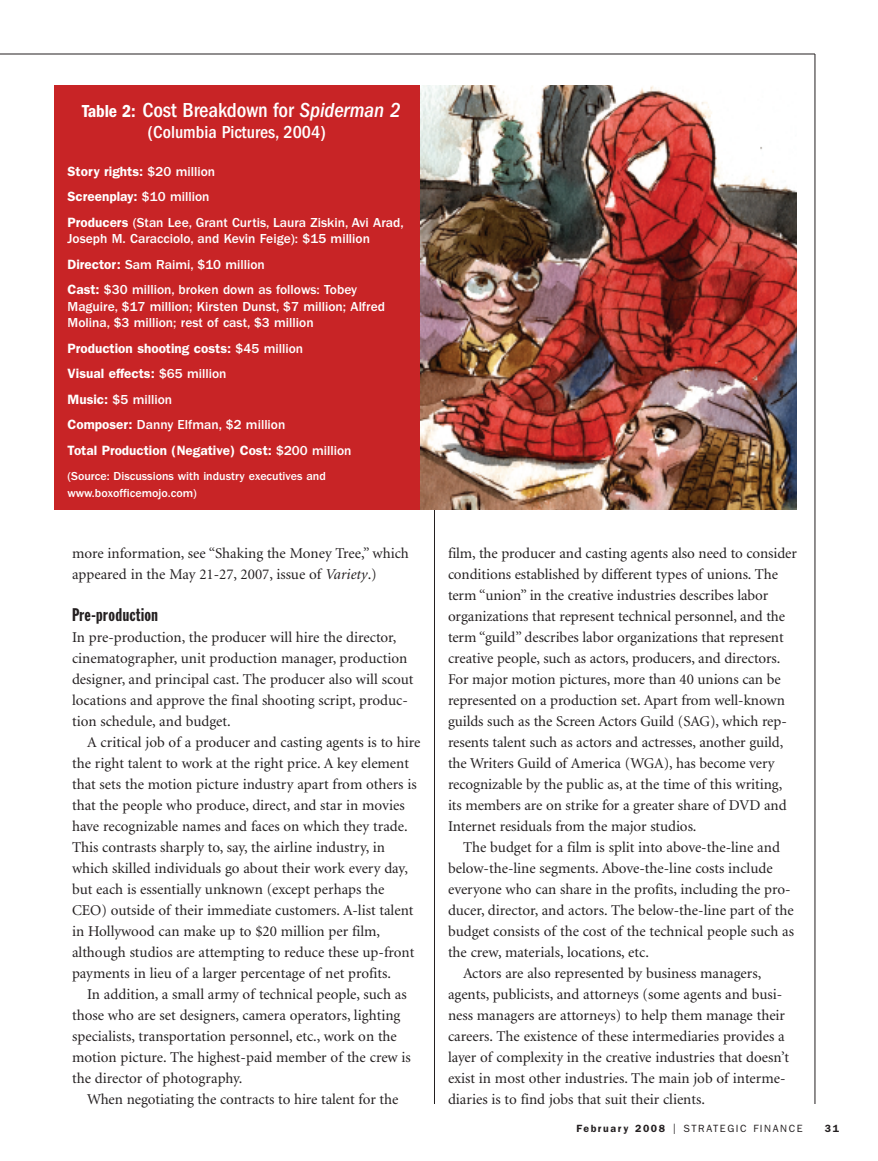
<style>
.page{position:relative;width:878px;height:1161px;background:#fff}
.page>*{position:absolute;margin:0;border:0;box-sizing:border-box;transform-origin:0 0}
.t1{font:500 condensed 21px "Franklin Gothic";letter-spacing:-.005em;color:#fff}
.t2{font:500 condensed 18px "Franklin Gothic";color:#fff}
.t3{font:18px "Franklin Gothic Extra Cond";letter-spacing:.025em;color:#231f20}
.t4{font:15px/21px "Minion";color:#231f20}
.t5{font:500 13.5px/25.5px "Franklin Gothic";color:#fff}
.t6{font:600 13.5px/25.5px "Franklin Gothic";color:#fff}
.t7{font:500 12px/16.5px "Franklin Gothic";color:#fff}
.t8{font:10.5px "Franklin Gothic";letter-spacing:.15em;color:#231f20}
.t9{font:600 10.5px "Franklin Gothic";color:#231f20}
.s1{font-weight:600;font-size:18px}
.s2{font-style:italic}
.s3{font-weight:600}
.s4{font-weight:500}
.s5{font-size:15px}
</style>
<div class="page">
<hr style="left:0;top:54px;width:814px;height:1px;background:#231f20">
<hr style="left:814px;top:54px;width:1px;height:1050px;background:#231f20">
<hr style="left:434px;top:86px;width:1px;height:1018px;background:#231f20">
<div style="left:54px;top:86px;width:367px;height:424px;background:#c82426"></div>
<img style="left:421px;top:86px;width:375px;height:424px">
<h1 class="t1" style="left:82px;top:103px;width:320px"><span class="s1">Table 2:</span> Cost Breakdown for <span class="s2">Spiderman 2</span></h1>
<p class="t2" style="left:147px;top:126px;width:180px">(Columbia Pictures, 2004)</p>
<p class="t5" style="left:68px;top:159px;width:337px"><span class="s3">Story rights:</span> $20 million<br><span class="s3">Screenplay:</span> $10 million<br><span class="s3">Producers</span> (Stan Lee, Grant Curtis, Laura Ziskin, Avi Arad,</p>
<p class="t5" style="left:68px;top:227px;width:304px">Joseph M. Caracciolo, and Kevin Feige): $15 million<br><span class="s3">Director:</span> Sam Raimi, $10 million<br><span class="s3">Cast:</span> $30 million, broken down as follows: Tobey</p>
<p class="t5" style="left:67px;top:299px;width:319px;line-height:16.5px">Maguire, $17 million; Kirsten Dunst, $7 million; Alfred<br>Molina, $3 million; rest of cast, $3 million</p>
<p class="t6" style="left:68px;top:336px;width:285px">Production shooting costs: <span class="s4">$45 million<br></span>Visual effects: <span class="s4">$65 million<br></span>Music: <span class="s4">$5 million<br></span>Composer: <span class="s4">Danny Elfman, $2 million<br></span>Total Production (Negative) Cost: <span class="s4">$200 million</span></p>
<p class="t7" style="left:68px;top:469px;width:260px">(Source: Discussions with industry executives and www.boxofficemojo.com)</p>
<p class="t4" style="left:72px;top:544px;width:338px">more information, see “Shaking the Money Tree,” which appeared in the May 21-27, 2007, issue of <span class="s2">Variety</span>.)</p>
<p class="t3" style="left:72px;top:608px;width:87px">Pre-production</p>
<p class="t4" style="left:72px;top:628px;width:343px">In pre-production, the producer will hire the director, cinematographer, unit production manager, production designer, and principal cast. The producer also will scout locations and approve the final shooting script, produc&shy;tion schedule, and budget.</p>
<p class="t4" style="left:72px;top:733px;width:350px;text-indent:15px">A critical job of a producer and casting agents is to hire the right talent to work at the right price. A key element that sets the motion picture industry apart from others is that the people who produce, direct, and star in movies have recognizable names and faces on which they trade.<br>This contrasts sharply to, say, the airline industry, in which skilled individuals go about their work every day, but each is essentially unknown (except perhaps the CEO) outside of their immediate customers. A-list talent in Hollywood can make up to $20 million per film, although studios are attempting to reduce these up-front payments in lieu of a larger percentage of net profits.</p>
<p class="t4" style="left:72px;top:985px;width:340px;text-indent:15px">In addition, a small army of technical people, such as those who are set designers, camera operators, lighting specialists, transportation personnel, etc., work on the motion picture. The highest-paid member of the crew is the director of photography.</p>
<p class="t4" style="left:87px;top:1090px;width:313px">When negotiating the contracts to hire talent for the</p>
<p class="t4" style="left:448px;top:544px;width:350px">film, the producer and casting agents also need to consider conditions established by different types of unions. The term “union” in the creative industries describes labor organizations that represent technical personnel, and the term “guild” describes labor organizations that represent creative people, such as actors, producers, and directors.<br>For major motion pictures, more than 40 unions can be represented on a production set. Apart from well-known guilds such as the Screen Actors Guild (SAG), which rep&shy;resents talent such as actors and actresses, another guild, the Writers Guild of America (WGA), has become very recognizable by the public as, at the time of this writing, its members are on strike for a greater share of DVD and Internet residuals from the major studios.</p>
<p class="t4" style="left:463px;top:838px;width:318px">The budget for a film is split into above-the-line and</p>
<p class="t4" style="left:448px;top:859px;width:326px">below-the-line segments. Above-the-line costs include</p>
<p class="t4" style="left:448px;top:880px;width:344px">everyone who can share in the profits, including the pro-</p>
<p class="t4" style="left:448px;top:901px;width:347px">ducer, director, and actors. The below-the-line part of the</p>
<p class="t4" style="left:448px;top:922px;width:347px">budget consists of the cost of the technical people such as</p>
<p class="t4" style="left:448px;top:943px;width:202px">the crew, materials, locations, etc.</p>
<p class="t4" style="left:463px;top:964px;width:300px">Actors are also represented by business managers,</p>
<p class="t4" style="left:448px;top:985px;width:336px">agents, publicists, and attorneys (some agents and busi-</p>
<p class="t4" style="left:448px;top:1006px;width:338px">ness managers are attorneys) to help them manage their</p>
<p class="t4" style="left:448px;top:1027px;width:338px">careers. The existence of these intermediaries provides a</p>
<p class="t4" style="left:448px;top:1048px;width:342px">layer of complexity in the creative industries that doesn’t</p>
<p class="t4" style="left:448px;top:1069px;width:339px">exist in most other industries. The main job of interme-</p>
<p class="t4" style="left:448px;top:1090px;width:258px">diaries is to find jobs that suit their clients.</p>
<p class="t8" style="left:576px;top:1125px;width:228px"><span class="s3">February 2008</span> <span class="s5">I</span> STRATEGIC FINANCE</p>
<p class="t9" style="left:824px;top:1125px;width:16px">31</p>
</div>
